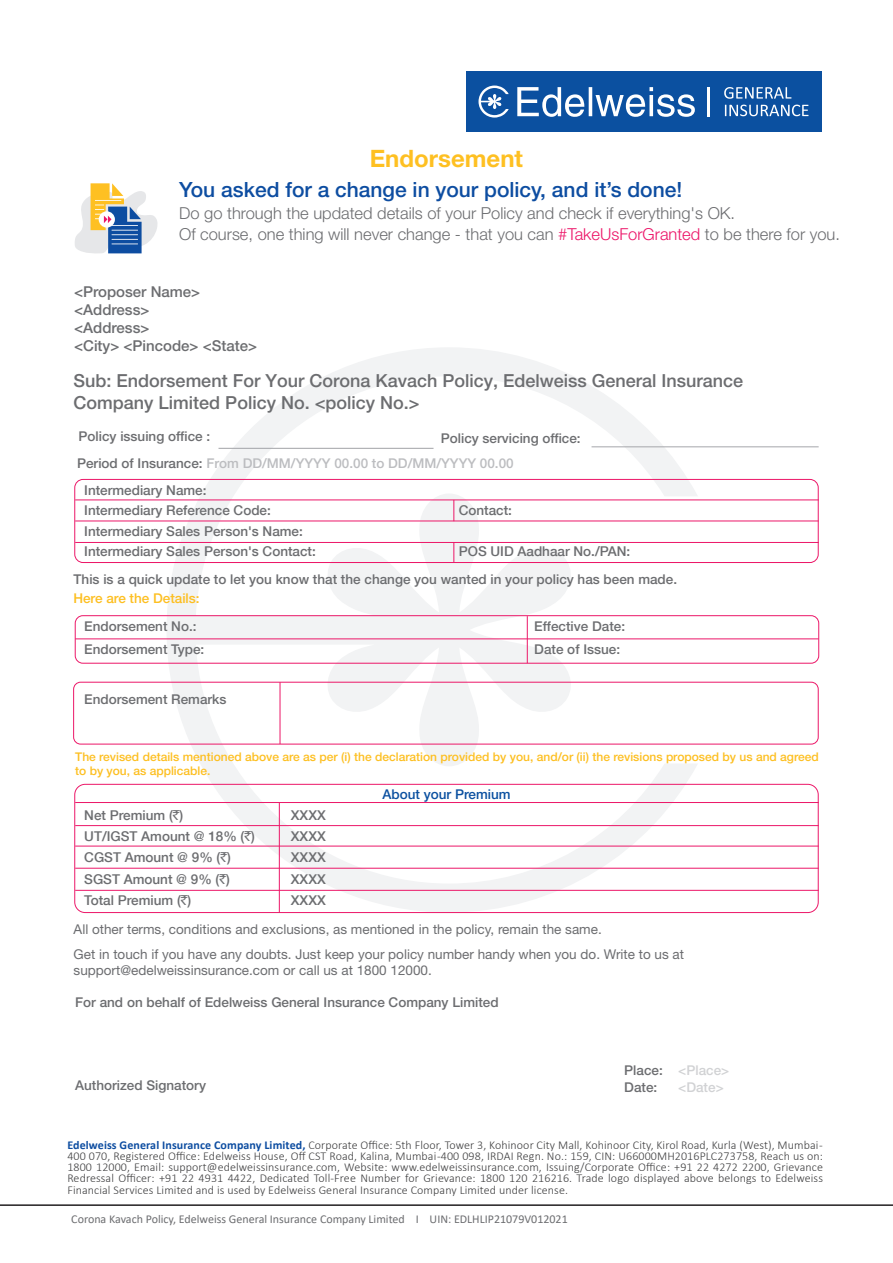
<style>
.page{position:relative;width:893px;height:1263px;background:#fff}
.page>*{position:absolute;margin:0;border:0;box-sizing:border-box;transform-origin:0 0}
.t1{font:700 24px "Helvetica Neue";color:#fec022}
.t2{font:500 21px "Helvetica Neue";color:#0d4da1}
.t3{font:500 18px/21.6px "Helvetica Neue LT Std";color:#6c6d70}
.t4{font:300 16.5px/21.6px "Helvetica Neue LT Std";color:#6c6d70}
.t5{font:500 15px/18px "Helvetica Neue LT Std";color:#6c6d70}
.t6{font:500 13.5px/23.1px "Helvetica Neue LT Std";color:#6c6d70}
.t7{font:500 13.5px/21.3px "Helvetica Neue LT Com";color:#6c6d70}
.t8{font:13.5px/25.2px "Helvetica Neue LT Std";color:#6c6d70}
.t9{font:500 13.5px "Helvetica Neue LT Std";color:#fdbf21}
.t10{font:500 13.5px "Helvetica Neue LT Std";color:#0b50a0}
.t11{font:500 13.5px "Helvetica Neue LT Std";color:#d1d2d4}
.t12{font:300 12px/11.2px "Calibri";letter-spacing:.01em;color:#3e3e3f;text-align:justify}
.t13{font:500 12px/14.4px "Helvetica Neue LT Std";color:#fdbf21}
.t14{font:12px "Calibri";color:#6c6d70}
.s1{color:#ec1568}
.s2{color:#bcbdc0}
.s3{font-family:"Rupee Foradian";font-weight:400}
.s4{color:#d1d2d4}
.s5{font-weight:700;color:#0d4da1}
</style>
<div class="page">
<svg style="left:167px;top:348px;width:531px;height:563px"></svg>
<hr style="left:75px;top:638px;width:744px;height:1px;background:#ec1768">
<hr style="left:527px;top:616px;width:1px;height:47px;background:#ec1768">
<div style="left:75px;top:615px;width:744px;height:48px;border:1px solid #ec1768;border-radius:8px"></div>
<hr style="left:280px;top:682px;width:1px;height:62px;background:#ec1768">
<div style="left:73px;top:682px;width:746px;height:62px;border:1px solid #ec1768;border-radius:7px"></div>
<hr style="left:75px;top:825px;width:744px;height:1px;background:#ec1768">
<hr style="left:75px;top:802px;width:744px;height:1px;background:#ec1768">
<hr style="left:75px;top:846px;width:744px;height:1px;background:#ec1768">
<hr style="left:75px;top:868px;width:744px;height:1px;background:#ec1768">
<hr style="left:75px;top:890px;width:744px;height:1px;background:#ec1768">
<hr style="left:279px;top:802px;width:1px;height:110px;background:#ec1768">
<div style="left:74px;top:784px;width:745px;height:129px;border:1px solid #ec1768;border-radius:10px"></div>
<div style="left:466px;top:71px;width:355px;height:61px;background:#0b50a0"></div>
<svg style="left:478px;top:86px;width:31px;height:32px"></svg>
<svg style="left:517px;top:87px;width:178px;height:30px"></svg>
<hr style="left:708px;top:87px;width:2px;height:29px;background:#fff">
<svg style="left:724px;top:87px;width:67px;height:12px"></svg>
<svg style="left:725px;top:105px;width:83px;height:11px"></svg>
<hr style="left:0;top:1204px;width:893px;height:2px;background:#231f20">
<svg style="left:75px;top:183px;width:83px;height:71px"></svg>
<hr style="left:75px;top:499px;width:744px;height:1px;background:#ec1768">
<hr style="left:75px;top:542px;width:744px;height:1px;background:#ec1768">
<hr style="left:75px;top:521px;width:744px;height:1px;background:#ec1768">
<svg style="left:453px;top:500px;width:1px;height:21px"></svg>
<svg style="left:453px;top:543px;width:1px;height:18px"></svg>
<hr style="left:75px;top:562px;width:743px;height:1px;background:#ec1768">
<div style="left:74px;top:479px;width:745px;height:84px;border:1px solid #ec1768;border-radius:8px"></div>
<hr style="left:218px;top:448px;width:216px;height:1px;background:#a8a9ad">
<hr style="left:591px;top:446px;width:228px;height:1px;background:#a8a9ad">
<h1 class="t1" style="left:370px;top:144px;width:155px">Endorsement</h1>
<h2 class="t2" style="left:179px;top:177px;width:505px">You asked for a change in your policy, and it’s done!</h2>
<h3 class="t4" style="left:179px;top:202px;width:662px">Do go through the updated details of your Policy and check if everything's OK.<br>Of course, one thing will never change - that you can <span class="s1">#TakeUsForGranted</span> to be there for you.</h3>
<p class="t5" style="left:74px;top:283px;width:184px">&lt;Proposer Name&gt; &lt;Address&gt;<br>&lt;Address&gt;<br>&lt;City&gt; &lt;Pincode&gt; &lt;State&gt;</p>
<h3 class="t3" style="left:74px;top:370px;width:671px">Sub: Endorsement For Your Corona Kavach Policy, Edelweiss General Insurance<br>Company Limited Policy No. &lt;policy No.&gt;</h3>
<p class="t6" style="left:77px;top:423px;width:438px;line-height:26.2px">Policy issuing office :<br>Period of Insurance: <span class="s2">From DD/MM/YYYY 00.00 to DD/MM/YYYY 00.00</span></p>
<p class="t6" style="left:441px;top:426px;width:141px">Policy servicing office:</p>
<p class="t7" style="left:84px;top:480px;width:188px;line-height:20.2px">Intermediary Name:<br>Intermediary Reference Code:</p>
<p class="t7" style="left:84px;top:520px;width:233px;line-height:20.2px">Intermediary Sales Person's Name:<br>Intermediary Sales Person's Contact:</p>
<p class="t7" style="left:459px;top:500px;width:55px">Contact:</p>
<p class="t7" style="left:459px;top:540px;width:173px">POS UID Aadhaar No./PAN:</p>
<p class="t6" style="left:74px;top:567px;width:605px">This is a quick update to let you know that the change you wanted in your policy has been made.</p>
<p class="t9" style="left:73px;top:590px;width:128px">Here are the Details:</p>
<p class="t6" style="left:84px;top:614px;width:122px">Endorsement No.:<br>Endorsement Type:</p>
<p class="t6" style="left:84px;top:688px;width:144px">Endorsement Remarks</p>
<p class="t6" style="left:534px;top:614px;width:92px">Effective Date:</p>
<p class="t6" style="left:534px;top:638px;width:87px">Date of Issue:</p>
<p class="t13" style="left:75px;top:749px;width:745px">The revised details mentioned above are as per (i) the declaration provided by you, and/or (ii) the revisions proposed by us and agreed to by you, as applicable.</p>
<p class="t7" style="left:84px;top:804px;width:172px">Net Premium (<span class="s3">`</span>)<br>UT/IGST Amount @ 18% (<span class="s3">`</span>)<br>CGST Amount @ 9% (<span class="s3">`</span>)</p>
<p class="t7" style="left:291px;top:804px;width:36px;text-align:justify">XXXX XXXX XXXX</p>
<p class="t7" style="left:84px;top:889px;width:109px">Total Premium (<span class="s3">`</span>)</p>
<p class="t7" style="left:291px;top:889px;width:36px">XXXX</p>
<p class="t7" style="left:84px;top:868px;width:147px">SGST Amount @ 9% (<span class="s3">`</span>)</p>
<p class="t7" style="left:291px;top:868px;width:36px">XXXX</p>
<p class="t10" style="left:382px;top:786px;width:130px">About your Premium</p>
<p class="t8" style="left:74px;top:916px;width:612px">All other terms, conditions and exclusions, as mentioned in the policy, remain the same.<br>Get in touch if you have any doubts. Just keep your policy number handy when you do. Write to us at</p>
<p class="t8" style="left:74px;top:957px;width:360px">support@edelweissinsurance.com or call us at 1800 12000.</p>
<p class="t6" style="left:75px;top:991px;width:425px">For and on behalf of Edelweiss General Insurance Company Limited</p>
<p class="t6" style="left:75px;top:1073px;width:132px">Authorized Signatory</p>
<p class="t6" style="left:624px;top:1062px;width:106px;line-height:16.5px">Place: <span class="s4">&lt;Place&gt;<br></span>Date:</p>
<p class="t11" style="left:678px;top:1079px;width:47px">&lt;Date&gt;</p>
<p class="t12" style="left:67px;top:1139px;width:757px"><span class="s5">Edelweiss General Insurance Company Limited,</span> Corporate Office: 5th Floor, Tower 3, Kohinoor City Mall, Kohinoor City, Kirol Road, Kurla (West), Mumbai - 400 070, Registered Office: Edelweiss House, Off CST Road, Kalina, Mumbai -400 098, IRDAI Regn. No.: 159, CIN: U66000MH2016PLC273758, Reach us on:<br>1800 12000, Email: support@edelweissinsurance.com, Website: www.edelweissinsurance.com, Issuing/Corporate Office: +91 22 4272 2200, Grievance Redressal Officer: +91 22 4931 4422, Dedicated Toll-Free Number for Grievance: 1800 120 216216. Trade logo displayed above belongs to Edelweiss Financial Services Limited and is used by Edelweiss General Insurance Company Limited under license.</p>
<p class="t14" style="left:71px;top:1211px;width:498px">Corona Kavach Policy, Edelweiss General Insurance Company Limited I UIN: EDLHLIP21079V012021</p>
</div>
